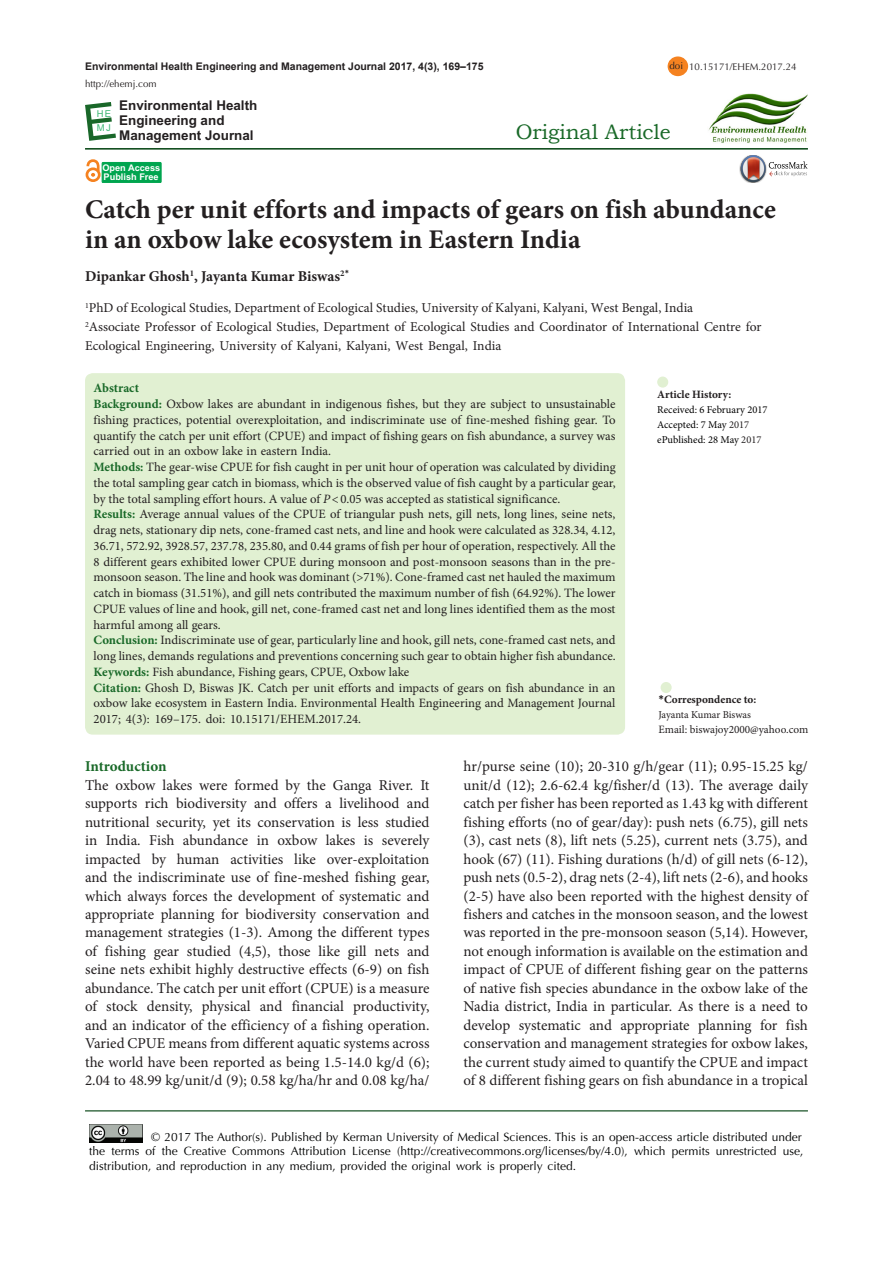
<style>
.page{position:relative;width:893px;height:1263px;background:#fff}
.page>*{position:absolute;margin:0;border:0;box-sizing:border-box;transform-origin:0 0}
.Default{font:700 27px/30px "Minion Pro";color:#231f20}
.t1{font:21px "Bookman Old Style";color:#196928}
.t2{font:15px/18.5px "Minion Pro";color:#231f20;text-align:justify}
.Default-2{font:700 15px "Minion Pro";color:#231f20}
.t3{font:700 15px "Minion Pro";letter-spacing:-.005em;color:#196928}
.Default-3{font:13.5px/18.8px "Minion Pro";color:#231f20}
.t4{font:700 13.5px/15px "Arial";color:#231f20}
.Default-4{font:12.75px/15.8px "Minion Pro";color:#231f20;text-align:justify}
.Default-5{font:700 12.75px "Minion Pro";color:#196928}
.t5{font:12px/14.4px "Optima LT Std";color:#010202}
.t6{font:700 11.25px "Minion Pro";color:#231f20}
.t7{font:11.25px "Minion Pro";color:#231f20}
.t8{font:700 10.5px "Arial";color:#231f20}
.t9{font:10.5px "Minion Pro";color:#000}
.t10{font:10.5px "Minion Pro";letter-spacing:-.005em;color:#231f20}
.t11{font:9.75px "Optima LT Std";color:#231f20}
.t12{font:9.45px/14.5px "Arial";color:#41b977}
.t13{font:700 9.15px/9px "Arial";color:#fff}
.s1{font-weight:700;color:#196928}
.s2{font-style:italic}
.s3{color:#231f20}
.s4{font-family:"Calibri"}
</style>
<div class="page">
<hr style="left:85px;top:148px;width:723px;height:2px;background:#00410f">
<div style="left:85px;top:373px;width:540px;height:362px;background:#e1f0d2;border-radius:8px"></div>
<div style="left:661px;top:682px;width:11px;height:11px;background:#e1f0d2;border-radius:50%"></div>
<div style="left:657px;top:377px;width:11px;height:11px;background:#e1f0d2;border-radius:50%"></div>
<hr style="left:85px;top:1110px;width:723px;height:1px;background:#00410f">
<svg style="left:85px;top:102px;width:31px;height:39px"></svg>
<img style="left:89px;top:1124px;width:54px;height:19px">
<div style="left:668px;top:56px;width:20px;height:20px;background:#f58220;border-radius:50%"></div>
<div style="left:102px;top:162px;width:59px;height:21px;background:#00a54f"></div>
<div style="left:102px;top:162px;width:59px;height:21px;border:1px solid #00a54f"></div>
<div style="left:86px;top:167px;width:15px;height:15px;border:3px solid #f58220;border-radius:50%"></div>
<svg style="left:85px;top:161px;width:16px;height:16px"></svg>
<img style="left:708px;top:94px;width:100px;height:49px">
<img style="left:739px;top:163px;width:2px;height:13px">
<svg style="left:741px;top:155px;width:66px;height:27px"></svg>
<p class="t8" style="left:85px;top:59px;width:400px">Environmental Health Engineering and Management Journal 2017, 4(3), 169–175</p>
<p class="t11" style="left:85px;top:78px;width:73px">http://ehemj.com</p>
<p class="t12" style="left:97px;top:106px;width:16px">HE<br>MJ</p>
<p class="t4" style="left:119px;top:98px;width:140px">Environmental Health<br>Engineering and<br>Management Journal</p>
<p class="t13" style="left:102px;top:164px;width:59px">Open Access<br>Publish Free</p>
<p class="t11" style="left:669px;top:60px;width:15px">doi</p>
<p class="t11" style="left:689px;top:61px;width:109px">10.15171/EHEM.2017.24</p>
<p class="t1" style="left:516px;top:118px;width:156px">Original Article</p>
<p class="Default" style="left:85px;top:194px;width:692px">Catch per unit efforts and impacts of gears on fish abundance in an oxbow lake ecosystem in Eastern India</p>
<p class="Default-2" style="left:85px;top:266px;width:265px">Dipankar Ghosh<sup>1</sup>, Jayanta Kumar Biswas<sup>2</sup><sup>*</sup></p>
<p class="Default-3" style="left:85px;top:299px;width:678px"><sup>1</sup>PhD of Ecological Studies, Department of Ecological Studies, University of Kalyani, Kalyani, West Bengal, India<br><sup>2</sup>Associate Professor of Ecological Studies, Department of Ecological Studies and Coordinator of International Centre for<br>Ecological Engineering, University of Kalyani, Kalyani, West Bengal, India</p>
<p class="Default-5" style="left:94px;top:379px;width:47px">Abstract</p>
<p class="Default-4" style="left:94px;top:396px;width:524px"><span class="s1">Background:</span> Oxbow lakes are abundant in indigenous fishes, but they are subject to unsustainable fishing practices, potential overexploitation, and indiscriminate use of fine-meshed fishing gear. To quantify the catch per unit effort (CPUE) and impact of fishing gears on fish abundance, a survey was carried out in an oxbow lake in eastern India.</p>
<p class="Default-4" style="left:94px;top:459px;width:524px"><span class="s1">Methods:</span> The gear-wise CPUE for fish caught in per unit hour of operation was calculated by dividing the total sampling gear catch in biomass, which is the observed value of fish caught by a particular gear, by the total sampling effort hours. A value of <span class="s2">P</span>&lt;0.05 was accepted as statistical significance.</p>
<p class="Default-4" style="left:94px;top:506px;width:524px"><span class="s1">Results:</span> Average annual values of the CPUE of triangular push nets, gill nets, long lines, seine nets, drag nets, stationary dip nets, cone-framed cast nets, and line and hook were calculated as 328.34, 4.12, 36.71, 572.92, 3928.57, 237.78, 235.80, and 0.44 grams of fish per hour of operation, respectively. All the 8 different gears exhibited lower CPUE during monsoon and post-monsoon seasons than in the pre&shy;monsoon season. The line and hook was dominant (&gt;71%). Cone-framed cast net hauled the maximum catch in biomass (31.51%), and gill nets contributed the maximum number of fish (64.92%). The lower CPUE values of line and hook, gill net, cone-framed cast net and long lines identified them as the most harmful among all gears.</p>
<p class="Default-4" style="left:94px;top:632px;width:524px"><span class="s1">Conclusion:</span> Indiscriminate use of gear, particularly line and hook, gill nets, cone-framed cast nets, and long lines, demands regulations and preventions concerning such gear to obtain higher fish abundance.</p>
<p class="Default-4" style="left:94px;top:664px;width:317px"><span class="s1">Keywords:</span> Fish abundance, Fishing gears, CPUE, Oxbow lake</p>
<p class="Default-4" style="left:94px;top:680px;width:523px"><span class="s1">Citation:</span> Ghosh D, Biswas JK. Catch per unit efforts and impacts of gears on fish abundance in an oxbow lake ecosystem in Eastern India. Environmental Health Engineering and Management Journal 2017; 4(3): 169–175. doi: 10.15171/EHEM.2017.24.</p>
<p class="t6" style="left:657px;top:387px;width:76px">Article History:</p>
<p class="t9" style="left:657px;top:403px;width:112px">Received: 6 February 2017</p>
<p class="t9" style="left:657px;top:418px;width:94px">Accepted: 7 May <span class="s3">2017</span></p>
<p class="t9" style="left:657px;top:433px;width:106px">ePublished: 28 May <span class="s3">2017</span></p>
<p class="t6" style="left:658px;top:691px;width:99px"><span class="s4">*</span>Correspondence to:</p>
<p class="t10" style="left:658px;top:707px;width:94px">Jayanta Kumar Biswas</p>
<p class="t7" style="left:658px;top:722px;width:151px">Email: biswajoy2000@yahoo.com</p>
<p class="t3" style="left:85px;top:756px;width:83px">Introduction</p>
<p class="t2" style="left:85px;top:776px;width:346px">The oxbow lakes were formed by the Ganga River. It supports rich biodiversity and offers a livelihood and nutritional security, yet its conservation is less studied in India. Fish abundance in oxbow lakes is severely impacted by human activities like over-exploitation and the indiscriminate use of fine-meshed fishing gear, which always forces the development of systematic and appropriate planning for biodiversity conservation and management strategies (1-3). Among the different types of fishing gear studied (4,5), those like gill nets and seine nets exhibit highly destructive effects (6-9) on fish abundance. The catch per unit effort (CPUE) is a measure of stock density, physical and financial productivity, and an indicator of the efficiency of a fishing operation.<br>Varied CPUE means from different aquatic systems across the world have been reported as being 1.5-14.0 kg/d (6); 2.04 to 48.99 kg/unit/d (9); 0.58 kg/ha/hr and 0.08 kg/ha/</p>
<p class="t2" style="left:463px;top:757px;width:346px">hr/purse seine (10); 20-310 g/h/gear (11); 0.95-15.25 kg/ unit/d (12); 2.6-62.4 kg/fisher/d (13). The average daily catch per fisher has been reported as 1.43 kg with different fishing efforts (no of gear/day): push nets (6.75), gill nets (3), cast nets (8), lift nets (5.25), current nets (3.75), and hook (67) (11). Fishing durations (h/d) of gill nets (6-12), push nets (0.5-2), drag nets (2-4), lift nets (2-6), and hooks (2-5) have also been reported with the highest density of fishers and catches in the monsoon season, and the lowest was reported in the pre-monsoon season (5,14). However, not enough information is available on the estimation and impact of CPUE of different fishing gear on the patterns of native fish species abundance in the oxbow lake of the Nadia district, India in particular. As there is a need to develop systematic and appropriate planning for fish conservation and management strategies for oxbow lakes, the current study aimed to quantify the CPUE and impact of 8 different fishing gears on fish abundance in a tropical</p>
<p class="t5" style="left:89px;top:1130px;width:715px;text-indent:62px">© 2017 The Author(s). Published by Kerman University of Medical Sciences. This is an open-access article distributed under the terms of the Creative Commons Attribution License (http://creativecommons.org/licenses/by/4.0), which permits unrestricted use, distribution, and reproduction in any medium, provided the original work is properly cited.</p>
</div>
